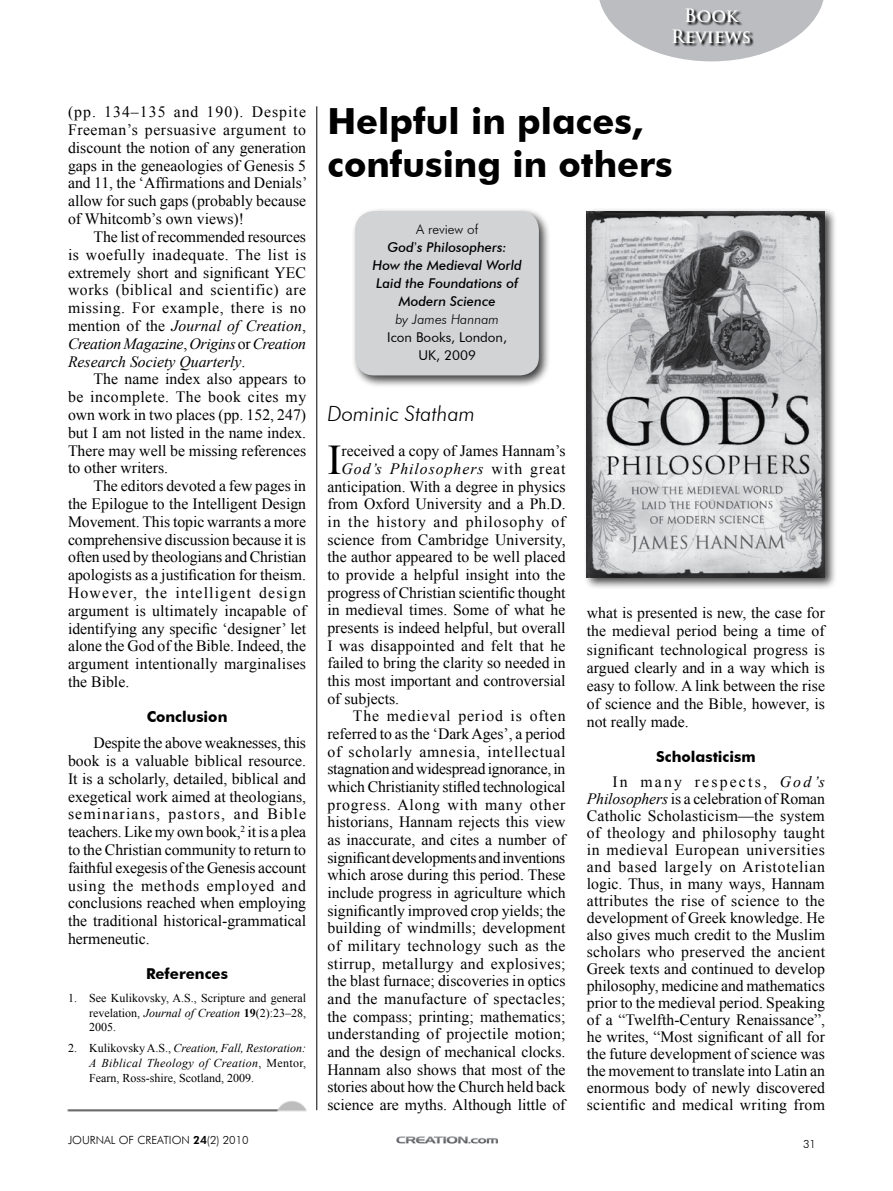
<style>
.page{position:relative;width:893px;height:1191px;background:#fff}
.page>*{position:absolute;margin:0;border:0;box-sizing:border-box;transform-origin:0 0}
.t1{font:42.3px "Times New Roman";color:#000}
.t2{font:700 36px/43.2px "Futura BT";color:#000}
.t3{font:italic 300 21px "Futura BT";color:#000}
.t4{font:700 18px/21px "Trajan Pro";color:#fff;text-align:center}
.t5{font:15.75px/17.9px "Times New Roman";color:#000;text-align:justify}
.t6{font:15.75px "Times New Roman";letter-spacing:.025em;color:#000}
.t7{font:15.75px "Times New Roman";letter-spacing:.02em;color:#000}
.t8{font:15.75px "Times New Roman";letter-spacing:.055em;color:#000}
.t9{font:15.75px "Times New Roman";letter-spacing:-.02em;color:#000}
.t10{font:15.75px "Times New Roman";letter-spacing:.045em;color:#000}
.t11{font:15.75px "Times New Roman";letter-spacing:.05em;color:#000}
.t12{font:italic 15.75px "Times New Roman";letter-spacing:.06em;color:#000}
.t13{font:700 15px "Futura BT";color:#000}
.t14{font:italic 500 13.5px/18px "Futura BT";color:#000;text-align:center}
.t15{font:13.5px/18px "Futura BT";color:#000;text-align:center}
.t16{font:italic 300 13.5px "Futura BT";color:#000}
.t17{font:12px/14.7px "Times New Roman";color:#000;text-align:justify}
.t18{font:300 11.25px "Futura BT";color:#000}
.s1{font-style:italic}
.s2{font-weight:700}
.s3{font-weight:800}
.s4{font-weight:300;font-style:normal}
.s5{font-family:"Arial";font-weight:400;font-style:normal}
.s6{font-style:normal}
</style>
<div class="page">
<svg style="left:599px;top:0;width:225px;height:61px"></svg>
<svg style="left:672px;top:9px;width:82px;height:38px;background:#97989b"></svg>
<hr style="left:317px;top:106px;width:1px;height:1004px;background:#000">
<img style="left:67px;top:1101px;width:240px;height:11px">
<div style="left:351px;top:207px;width:201px;height:181px;background:#000;opacity:.75"></div>
<div style="left:355px;top:211px;width:184px;height:164px;background:#d1d3d4;border-radius:19px"></div>
<div style="left:583px;top:207px;width:254px;height:382px;background:#000;opacity:.75"></div>
<img style="left:587px;top:211px;width:238px;height:366px">
<img style="left:396px;top:1136px;width:101px;height:8px">
<p class="t4" style="left:671px;top:5px;width:82px">Book<br>Reviews</p>
<p class="t5" style="left:68px;top:103px;width:241px">(pp. 134–135 and 190). Despite Freeman’s persuasive argument to discount the notion of any generation gaps in the geneaologies of Genesis 5 and 11, the ‘Affirmations and Denials’ allow for such gaps (probably because of Whitcomb’s own views)!</p>
<p class="t5" style="left:68px;top:227px;width:240px;text-indent:26px">The list of recommended resources is woefully inadequate. The list is extremely short and significant YEC works (biblical and scientific) are missing. For example, there is no mention of the <span class="s1">Journal of Creation</span>, <span class="s1">Creation Magazine</span>, <span class="s1">Origins</span> or <span class="s1">Creation Research Society Quarterly</span>.</p>
<p class="t5" style="left:68px;top:370px;width:240px;text-indent:26px">The name index also appears to be incomplete. The book cites my own work in two places (pp. 152, 247) but I am not listed in the name index.<br>There may well be missing references to other writers.</p>
<p class="t5" style="left:68px;top:477px;width:240px;text-indent:26px">The editors devoted a few pages in the Epilogue to the Intelligent Design Movement. This topic warrants a more comprehensive discussion because it is often used by theologians and Christian apologists as a justification for theism.<br>However, the intelligent design argument is ultimately incapable of identifying any specific ‘designer’ let alone the God of the Bible. Indeed, the argument intentionally marginalises the Bible.</p>
<p class="t13" style="left:147px;top:707px;width:82px">Conclusion</p>
<p class="t5" style="left:68px;top:733px;width:240px;text-indent:26px">Despite the above weaknesses, this book is a valuable biblical resource.<br>It is a scholarly, detailed, biblical and exegetical work aimed at theologians, seminarians, pastors, and Bible teachers. Like my own book,<sup>2</sup> it is a plea to the Christian community to return to faithful exegesis of the Genesis account using the methods employed and conclusions reached when employing the traditional historical-grammatical hermeneutic.</p>
<p class="t13" style="left:146px;top:964px;width:83px">References</p>
<p class="t17" style="left:89px;top:990px;width:218px;text-indent:-21px">1. See Kulikovsky, A.S., Scripture and general revelation, <span class="s1">Journal of Creation</span> <span class="s2">19</span>(2):23–28, 2005.</p>
<p class="t17" style="left:89px;top:1040px;width:218px;text-indent:-21px">2. Kulikovsky A.S., <span class="s1">Creation, Fall, Restoration:<br>A Biblical Theology of Creation</span>, Mentor, Fearn, Ross-shire, Scotland, 2009.</p>
<p class="t18" style="left:68px;top:1133px;width:182px">JOURNAL OF CREATION <span class="s3">24</span>(2) 2010</p>
<h2 class="t2" style="left:327px;top:99px;width:347px">Helpful in places, confusing in others</h2>
<p class="t14" style="left:372px;top:220px;width:151px"><span class="s4">A review of<br></span>God<span class="s5">’</span>s Philosophers:<br>How the Medieval World<br>Laid the Foundations of<br>Modern Science</p>
<p class="t16" style="left:395px;top:311px;width:105px">by James Hannam</p>
<p class="t15" style="left:387px;top:328px;width:121px">Icon Books, London,<br>UK, 2009</p>
<h3 class="t3" style="left:327px;top:401px;width:149px">Dominic Statham</h3>
<h1 class="t1" style="left:327px;top:431px;width:16px">I</h1>
<p class="t5" style="left:341px;top:442px;width:226px">received a copy of James Hannam’s</p>
<p class="t12" style="left:341px;top:458px;width:226px">God’s Philosophers <span class="s6">with great</span></p>
<p class="t5" style="left:327px;top:477px;width:240px">anticipation. With a degree in physics</p>
<p class="t5" style="left:327px;top:495px;width:240px">from Oxford University and a Ph.D.</p>
<p class="t8" style="left:327px;top:511px;width:239px">in the history and philosophy of</p>
<p class="t5" style="left:327px;top:530px;width:240px">science from Cambridge University,</p>
<p class="t5" style="left:327px;top:548px;width:240px">the author appeared to be well placed</p>
<p class="t5" style="left:327px;top:565px;width:240px">to provide a helpful insight into the</p>
<p class="t5" style="left:327px;top:583px;width:240px">progress of Christian scientific thought</p>
<p class="t5" style="left:327px;top:601px;width:239px">in medieval times. Some of what he</p>
<p class="t5" style="left:327px;top:618px;width:240px">presents is indeed helpful, but overall</p>
<p class="t7" style="left:327px;top:635px;width:240px">I was disappointed and felt that he</p>
<p class="t5" style="left:327px;top:654px;width:240px">failed to bring the clarity so needed in</p>
<p class="t5" style="left:327px;top:671px;width:240px">this most important and controversial</p>
<p class="t5" style="left:327px;top:689px;width:73px">of subjects.</p>
<p class="t8" style="left:353px;top:705px;width:214px">The medieval period is often</p>
<p class="t5" style="left:327px;top:724px;width:239px">referred to as the ‘Dark Ages’, a period</p>
<p class="t10" style="left:327px;top:741px;width:240px">of scholarly amnesia, intellectual</p>
<p class="t5" style="left:327px;top:760px;width:239px">stagnation and widespread ignorance, in</p>
<p class="t5" style="left:327px;top:777px;width:239px">which Christianity stifled technological</p>
<p class="t11" style="left:327px;top:794px;width:239px">progress. Along with many other</p>
<p class="t5" style="left:327px;top:813px;width:240px">historians, Hannam rejects this view</p>
<p class="t5" style="left:327px;top:830px;width:240px">as inaccurate, and cites a number of</p>
<p class="t9" style="left:327px;top:847px;width:239px">significant developments and inventions</p>
<p class="t5" style="left:327px;top:866px;width:240px">which arose during this period. These</p>
<p class="t5" style="left:327px;top:883px;width:240px">include progress in agriculture which</p>
<p class="t5" style="left:327px;top:901px;width:240px">significantly improved crop yields; the</p>
<p class="t5" style="left:327px;top:919px;width:240px">building of windmills; development</p>
<p class="t6" style="left:327px;top:935px;width:240px">of military technology such as the</p>
<p class="t6" style="left:327px;top:952px;width:240px">stirrup, metallurgy and explosives;</p>
<p class="t5" style="left:327px;top:972px;width:240px">the blast furnace; discoveries in optics</p>
<p class="t6" style="left:327px;top:988px;width:240px">and the manufacture of spectacles;</p>
<p class="t5" style="left:327px;top:1007px;width:240px">the compass; printing; mathematics;</p>
<p class="t7" style="left:327px;top:1023px;width:240px">understanding of projectile motion;</p>
<p class="t5" style="left:327px;top:1042px;width:240px">and the design of mechanical clocks.</p>
<p class="t5" style="left:327px;top:1060px;width:240px">Hannam also shows that most of the</p>
<p class="t5" style="left:327px;top:1077px;width:240px">stories about how the Church held back</p>
<p class="t5" style="left:327px;top:1095px;width:240px">science are myths. Although little of</p>
<p class="t5" style="left:587px;top:604px;width:240px">what is presented is new, the case for the medieval period being a time of significant technological progress is argued clearly and in a way which is easy to follow. A link between the rise of science and the Bible, however, is not really made.</p>
<p class="t13" style="left:656px;top:747px;width:101px">Scholasticism</p>
<p class="t5" style="left:587px;top:773px;width:240px;line-height:17px;text-indent:25px">In many respects, <span class="s1">God’s Philosophers</span> is a celebration of Roman Catholic Scholasticism—the system of theology and philosophy taught in medieval European universities and based largely on Aristotelian logic. Thus, in many ways, Hannam attributes the rise of science to the development of Greek knowledge. He also gives much credit to the Muslim scholars who preserved the ancient Greek texts and continued to develop philosophy, medicine and mathematics prior to the medieval period. Speaking of a “Twelfth-Century Renaissance”, he writes, “Most significant of all for the future development of science was the movement to translate into Latin an enormous body of newly discovered scientific and medical writing from</p>
<p class="t18" style="left:803px;top:1136px;width:14px">31</p>
</div>
